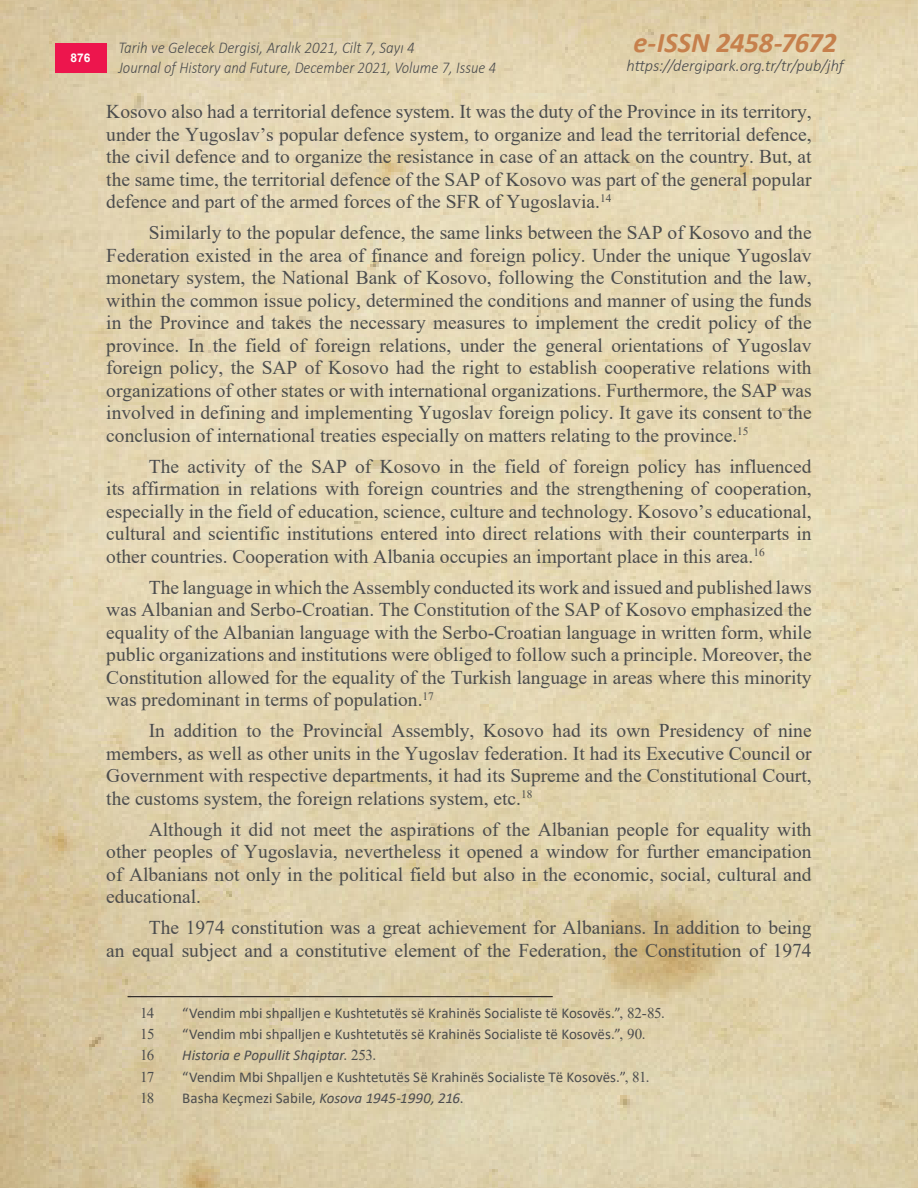
<style>
.page{position:relative;width:918px;height:1188px;background:#fff}
.page>*{position:absolute;margin:0;border:0;box-sizing:border-box;transform-origin:0 0}
.t1{font:italic 700 28.5px "Calibri";letter-spacing:-.005em;color:#c6804c}
.ANA_METİN_STİLİ_TEK{font:19.5px/22.5px "Times New Roman";color:#4b4c4d;text-align:justify}
.t2{font:italic 300 16.5px/19.8px "Calibri";color:#4b4c4d;scale:.91 1}
.t3{font:italic 300 16.5px "Calibri";color:#4b4c4d}
.Body_text_normal_foo{font:15px "Calibri";color:#4b4c4d}
.Body_text_normal_foo-2{font:italic 15px "Calibri";color:#4b4c4d}
.Body_text_normal_foo-3{font:15px "Times New Roman";letter-spacing:-.065em;color:#4b4c4d}
.t4{font:700 12px "Arial";color:#fff}
.s1{font-family:"Times New Roman"}
.s2{font-style:normal}
.s3{font-family:"Times New Roman";font-style:normal}
.s4{font-style:italic}
</style>
<div class="page">
<img style="left:0;top:0;width:918px;height:1188px">
<div style="left:55px;top:43px;width:51px;height:29px;background:#ed154d"></div>
<hr style="left:128px;top:996px;width:425px;height:1px;background:#231f20">
<p class="t4" style="left:70px;top:49px;width:22px">876</p>
<p class="t2" style="left:118px;top:38px;width:417px">Tarih ve Gelecek Dergisi, Aralık 2021, Cilt 7, Sayı 4<br>Journal of History and Future, December 2021, Volume 7, Issue 4</p>
<h1 class="t1" style="left:633px;top:22px;width:205px">e-ISSN 2458-7672</h1>
<p class="t3" style="left:627px;top:56px;width:219px">https://dergipark.org.tr/tr/pub/jhf</p>
<p class="ANA_METİN_STİLİ_TEK" style="left:106px;top:100px;width:707px">Kosovo also had a territorial defence system. It was the duty of the Province in its territory, under the Yugoslav’s popular defence system, to organize and lead the territorial defence, the civil defence and to organize the resistance in case of an attack on the country. But, at the same time, the territorial defence of the SAP of Kosovo was part of the general popular defence and part of the armed forces of the SFR of Yugoslavia.<sup>14</sup></p>
<p class="ANA_METİN_STİLİ_TEK" style="left:106px;top:221px;width:707px;text-indent:43px">Similarly to the popular defence, the same links between the SAP of Kosovo and the Federation existed in the area of finance and foreign policy. Under the unique Yugoslav monetary system, the National Bank of Kosovo, following the Constitution and the law, within the common issue policy, determined the conditions and manner of using the funds in the Province and takes the necessary measures to implement the credit policy of the province. In the field of foreign relations, under the general orientations of Yugoslav foreign policy, the SAP of Kosovo had the right to establish cooperative relations with organizations of other states or with international organizations. Furthermore, the SAP was involved in defining and implementing Yugoslav foreign policy. It gave its consent to the conclusion of international treaties especially on matters relating to the province.<sup>15</sup></p>
<p class="ANA_METİN_STİLİ_TEK" style="left:106px;top:454px;width:707px;text-indent:43px">The activity of the SAP of Kosovo in the field of foreign policy has influenced its affirmation in relations with foreign countries and the strengthening of cooperation, especially in the field of education, science, culture and technology. Kosovo’s educational, cultural and scientific institutions entered into direct relations with their counterparts in other countries. Cooperation with Albania occupies an important place in this area.<sup>16</sup></p>
<p class="ANA_METİN_STİLİ_TEK" style="left:106px;top:575px;width:707px;text-indent:43px">The language in which the Assembly conducted its work and issued and published laws was Albanian and Serbo-Croatian. The Constitution of the SAP of Kosovo emphasized the equality of the Albanian language with the Serbo-Croatian language in written form, while public organizations and institutions were obliged to follow such a principle. Moreover, the Constitution allowed for the equality of the Turkish language in areas where this minority was predominant in terms of population.<sup>17</sup></p>
<p class="ANA_METİN_STİLİ_TEK" style="left:106px;top:719px;width:707px;text-indent:43px">In addition to the Provincial Assembly, Kosovo had its own Presidency of nine members, as well as other units in the Yugoslav federation. It had its Executive Council or Government with respective departments, it had its Supreme and the Constitutional Court, the customs system, the foreign relations system, etc.<sup>18</sup></p>
<p class="ANA_METİN_STİLİ_TEK" style="left:106px;top:817px;width:707px;text-indent:43px">Although it did not meet the aspirations of the Albanian people for equality with other peoples of Yugoslavia, nevertheless it opened a window for further emancipation of Albanians not only in the political field but also in the economic, social, cultural and educational.</p>
<p class="ANA_METİN_STİLİ_TEK" style="left:106px;top:916px;width:707px;text-align:right">The 1974 constitution was a great achievement for Albanians. In addition to being<br>an equal subject and a constitutive element of the Federation, the Constitution of 1974</p>
<p class="Body_text_normal_foo-3" style="left:140px;top:1002px;width:16px">14</p>
<p class="Body_text_normal_foo" style="left:182px;top:1003px;width:484px">“Vendim mbi shpalljen e Kushtetutës së Krahinës Socialiste të Kosovës.”<span class="s1">, 82-85.</span></p>
<p class="Body_text_normal_foo-3" style="left:140px;top:1024px;width:16px">15</p>
<p class="Body_text_normal_foo" style="left:182px;top:1024px;width:465px">“Vendim mbi shpalljen e Kushtetutës së Krahinës Socialiste të Kosovës.”<span class="s1">, 90.</span></p>
<p class="Body_text_normal_foo-3" style="left:140px;top:1045px;width:16px">16</p>
<p class="Body_text_normal_foo-2" style="left:182px;top:1045px;width:195px">Historia e Popullit Shqiptar<span class="s2">.</span> <span class="s3">253.</span></p>
<p class="Body_text_normal_foo-3" style="left:140px;top:1066px;width:15px">17</p>
<p class="Body_text_normal_foo" style="left:182px;top:1066px;width:469px">“Vendim Mbi Shpalljen e Kushtetutës Së Krahinës Socialiste Të Kosovës.”<span class="s1">, 81.</span></p>
<p class="Body_text_normal_foo-3" style="left:140px;top:1087px;width:16px">18</p>
<p class="Body_text_normal_foo" style="left:182px;top:1088px;width:283px">Basha Keçmezi Sabile, <span class="s4">Kosova 1945-1990, 216</span>.</p>
</div>
